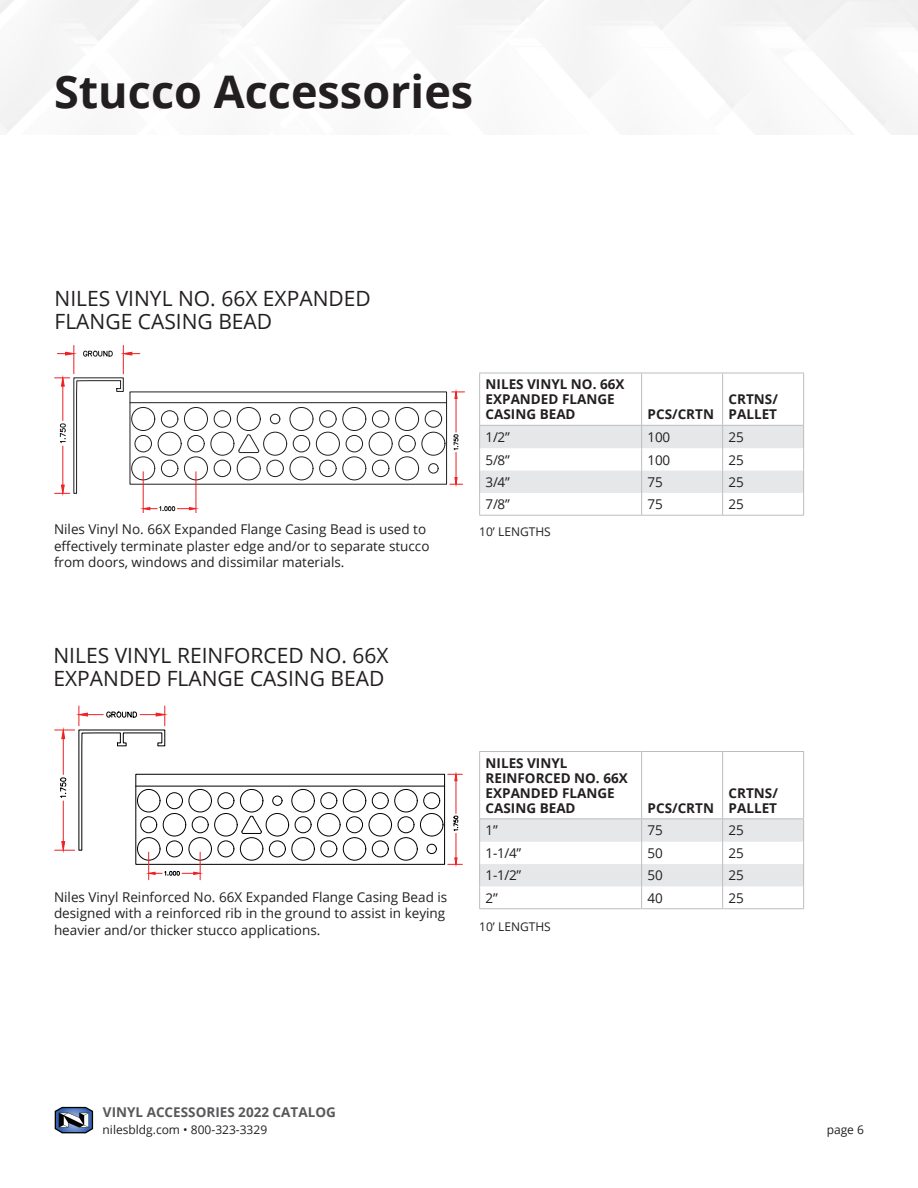
<style>
.page{position:relative;width:918px;height:1188px;background:#fff}
.page>*{position:absolute;margin:0;border:0;box-sizing:border-box;transform-origin:0 0}
.t1{font:700 45px "Open Sans";color:#231f20}
.t2{font:21px "Open Sans";color:#231f20}
.t3{font:13.5px/16.5px "Open Sans";color:#231f20}
.t4{font:700 13.5px/15px "Open Sans";color:#231f20}
.t5{font:700 13.5px "Open Sans";color:#57585a}
.t6{font:12px "Open Sans";color:#231f20}
</style>
<div class="page">
<svg style="left:55px;top:1107px;width:38px;height:26px"></svg>
<svg style="left:479px;top:426px;width:325px;height:89px"></svg>
<hr style="left:479px;top:515px;width:163px;height:1px;background:#bcbdc0">
<hr style="left:642px;top:515px;width:81px;height:1px;background:#bcbdc0">
<hr style="left:723px;top:515px;width:81px;height:1px;background:#bcbdc0">
<hr style="left:479px;top:373px;width:163px;height:1px;background:#bcbdc0">
<hr style="left:642px;top:373px;width:81px;height:1px;background:#bcbdc0">
<hr style="left:641px;top:373px;width:1px;height:52px;background:#bcbdc0">
<hr style="left:723px;top:373px;width:81px;height:1px;background:#bcbdc0">
<hr style="left:722px;top:373px;width:1px;height:52px;background:#bcbdc0">
<hr style="left:803px;top:373px;width:1px;height:52px;background:#bcbdc0">
<hr style="left:479px;top:425px;width:163px;height:1px;background:#bcbdc0">
<hr style="left:642px;top:425px;width:81px;height:1px;background:#bcbdc0">
<hr style="left:723px;top:425px;width:81px;height:1px;background:#bcbdc0">
<hr style="left:479px;top:373px;width:1px;height:52px;background:#bcbdc0">
<svg style="left:54px;top:345px;width:411px;height:167px"></svg>
<svg style="left:479px;top:819px;width:325px;height:89px"></svg>
<hr style="left:479px;top:908px;width:163px;height:1px;background:#bcbdc0">
<hr style="left:642px;top:908px;width:81px;height:1px;background:#bcbdc0">
<hr style="left:723px;top:908px;width:81px;height:1px;background:#bcbdc0">
<hr style="left:479px;top:751px;width:163px;height:1px;background:#bcbdc0">
<hr style="left:642px;top:751px;width:81px;height:1px;background:#bcbdc0">
<hr style="left:641px;top:752px;width:1px;height:66px;background:#bcbdc0">
<hr style="left:723px;top:751px;width:81px;height:1px;background:#bcbdc0">
<hr style="left:722px;top:752px;width:1px;height:66px;background:#bcbdc0">
<hr style="left:803px;top:752px;width:1px;height:66px;background:#bcbdc0">
<hr style="left:479px;top:818px;width:163px;height:1px;background:#bcbdc0">
<hr style="left:642px;top:818px;width:81px;height:1px;background:#bcbdc0">
<hr style="left:723px;top:818px;width:81px;height:1px;background:#bcbdc0">
<hr style="left:479px;top:752px;width:1px;height:66px;background:#bcbdc0">
<div style="left:136px;top:774px;width:309px;height:91px;border:1px solid #000"></div>
<hr style="left:456px;top:781px;width:1px;height:33px;background:#ed2224">
<svg style="left:448px;top:772px;width:14px;height:9px"></svg>
<svg style="left:448px;top:816px;width:14px;height:51px"></svg>
<div style="left:189px;top:789px;width:23px;height:23px;border:1px solid #000;border-radius:50%"></div>
<div style="left:192px;top:817px;width:16px;height:16px;border:1px solid #000;border-radius:50%"></div>
<div style="left:189px;top:837px;width:23px;height:23px;border:1px solid #000;border-radius:50%"></div>
<div style="left:218px;top:841px;width:16px;height:16px;border:1px solid #000;border-radius:50%"></div>
<div style="left:218px;top:793px;width:16px;height:16px;border:1px solid #000;border-radius:8px"></div>
<div style="left:240px;top:789px;width:23px;height:23px;border:1px solid #000;border-radius:50%"></div>
<div style="left:240px;top:837px;width:23px;height:23px;border:1px solid #000;border-radius:50%"></div>
<div style="left:273px;top:796px;width:9px;height:10px;border:1px solid #000;border-radius:50%"></div>
<svg style="left:214px;top:813px;width:48px;height:23px"></svg>
<div style="left:266px;top:813px;width:23px;height:23px;border:1px solid #000;border-radius:50%"></div>
<div style="left:269px;top:841px;width:17px;height:16px;border:1px solid #000;border-radius:50%"></div>
<div style="left:292px;top:789px;width:23px;height:23px;border:1px solid #000;border-radius:11px"></div>
<div style="left:295px;top:817px;width:16px;height:16px;border:1px solid #000;border-radius:8px"></div>
<div style="left:292px;top:837px;width:23px;height:23px;border:1px solid #000;border-radius:11px"></div>
<div style="left:317px;top:813px;width:23px;height:23px;border:1px solid #000;border-radius:50%"></div>
<div style="left:321px;top:841px;width:16px;height:16px;border:1px solid #000;border-radius:50%"></div>
<div style="left:321px;top:793px;width:16px;height:16px;border:1px solid #000;border-radius:50%"></div>
<div style="left:343px;top:789px;width:23px;height:23px;border:1px solid #000;border-radius:50%"></div>
<div style="left:346px;top:817px;width:17px;height:16px;border:1px solid #000;border-radius:50%"></div>
<div style="left:343px;top:837px;width:23px;height:23px;border:1px solid #000;border-radius:50%"></div>
<div style="left:369px;top:813px;width:23px;height:23px;border:1px solid #000;border-radius:50%"></div>
<div style="left:372px;top:841px;width:16px;height:16px;border:1px solid #000;border-radius:50%"></div>
<div style="left:372px;top:793px;width:16px;height:16px;border:1px solid #000;border-radius:50%"></div>
<div style="left:395px;top:789px;width:22px;height:23px;border:1px solid #000;border-radius:11px"></div>
<div style="left:398px;top:817px;width:16px;height:16px;border:1px solid #000;border-radius:50%"></div>
<div style="left:395px;top:837px;width:22px;height:23px;border:1px solid #000;border-radius:11px"></div>
<div style="left:424px;top:793px;width:16px;height:16px;border:1px solid #000;border-radius:50%"></div>
<div style="left:427px;top:844px;width:10px;height:10px;border:1px solid #000;border-radius:50%"></div>
<hr style="left:136px;top:786px;width:309px;height:1px;background:#000">
<div style="left:420px;top:813px;width:23px;height:23px;border:1px solid #000;border-radius:50%"></div>
<svg style="left:55px;top:706px;width:148px;height:174px"></svg>
<p class="t1" style="left:54px;top:60px;width:421px">Stucco Accessories</p>
<p class="t2" style="left:55px;top:284px;width:318px">NILES VINYL NO. 66X EXPANDED</p>
<p class="t2" style="left:55px;top:307px;width:219px">FLANGE CASING BEAD</p>
<p class="t4" style="left:486px;top:377px;width:140px">NILES VINYL NO. 66X</p>
<p class="t4" style="left:486px;top:392px;width:131px">EXPANDED FLANGE<br>CASING BEAD</p>
<p class="t4" style="left:648px;top:407px;width:68px">PCS/CRTN</p>
<p class="t4" style="left:729px;top:392px;width:51px">CRTNS/<br>PALLET</p>
<p class="t3" style="left:486px;top:428px;width:26px">1/2”</p>
<p class="t3" style="left:648px;top:428px;width:24px">100</p>
<p class="t3" style="left:729px;top:428px;width:17px">25</p>
<p class="t3" style="left:486px;top:451px;width:26px">5/8”</p>
<p class="t3" style="left:648px;top:451px;width:24px">100</p>
<p class="t3" style="left:729px;top:451px;width:17px">25</p>
<p class="t3" style="left:486px;top:473px;width:26px">3/4”</p>
<p class="t3" style="left:648px;top:473px;width:17px">75</p>
<p class="t3" style="left:729px;top:473px;width:17px">25</p>
<p class="t3" style="left:486px;top:496px;width:26px">7/8”</p>
<p class="t3" style="left:648px;top:496px;width:17px">75</p>
<p class="t3" style="left:729px;top:496px;width:17px">25</p>
<p class="t3" style="left:54px;top:521px;width:377px">Niles Vinyl No. 66X Expanded Flange Casing Bead is used to effectively terminate plaster edge and/or to separate stucco from doors, windows and dissimilar materials.</p>
<p class="t6" style="left:479px;top:524px;width:73px">10’ LENGTHS</p>
<p class="t2" style="left:53px;top:641px;width:337px">NILES VINYL REINFORCED NO. 66X</p>
<p class="t2" style="left:53px;top:664px;width:333px">EXPANDED FLANGE CASING BEAD</p>
<p class="t3" style="left:54px;top:888px;width:395px">Niles Vinyl Reinforced No. 66X Expanded Flange Casing Bead is designed with a reinforced rib in the ground to assist in keying heavier and/or thicker stucco applications.</p>
<p class="t4" style="left:486px;top:755px;width:83px">NILES VINYL</p>
<p class="t4" style="left:486px;top:770px;width:144px">REINFORCED NO. 66X</p>
<p class="t4" style="left:486px;top:785px;width:131px">EXPANDED FLANGE<br>CASING BEAD</p>
<p class="t4" style="left:648px;top:800px;width:68px">PCS/CRTN</p>
<p class="t4" style="left:729px;top:785px;width:51px">CRTNS/<br>PALLET</p>
<p class="t3" style="left:486px;top:822px;width:14px">1”</p>
<p class="t3" style="left:648px;top:822px;width:17px">75</p>
<p class="t3" style="left:729px;top:822px;width:17px">25</p>
<p class="t3" style="left:486px;top:845px;width:37px">1-1/4”</p>
<p class="t3" style="left:648px;top:845px;width:17px">50</p>
<p class="t3" style="left:729px;top:845px;width:17px">25</p>
<p class="t3" style="left:486px;top:867px;width:37px">1-1/2”</p>
<p class="t3" style="left:648px;top:867px;width:17px">50</p>
<p class="t3" style="left:729px;top:867px;width:17px">25</p>
<p class="t3" style="left:486px;top:889px;width:14px">2”</p>
<p class="t3" style="left:648px;top:889px;width:17px">40</p>
<p class="t3" style="left:729px;top:889px;width:17px">25</p>
<p class="t6" style="left:479px;top:918px;width:73px">10’ LENGTHS</p>
<p class="t5" style="left:103px;top:1103px;width:234px">VINYL ACCESSORIES 2022 CATALOG</p>
<p class="t6" style="left:103px;top:1121px;width:166px">nilesbldg.com • 800-323-3329</p>
<p class="t6" style="left:827px;top:1121px;width:39px">page 6</p>
</div>
